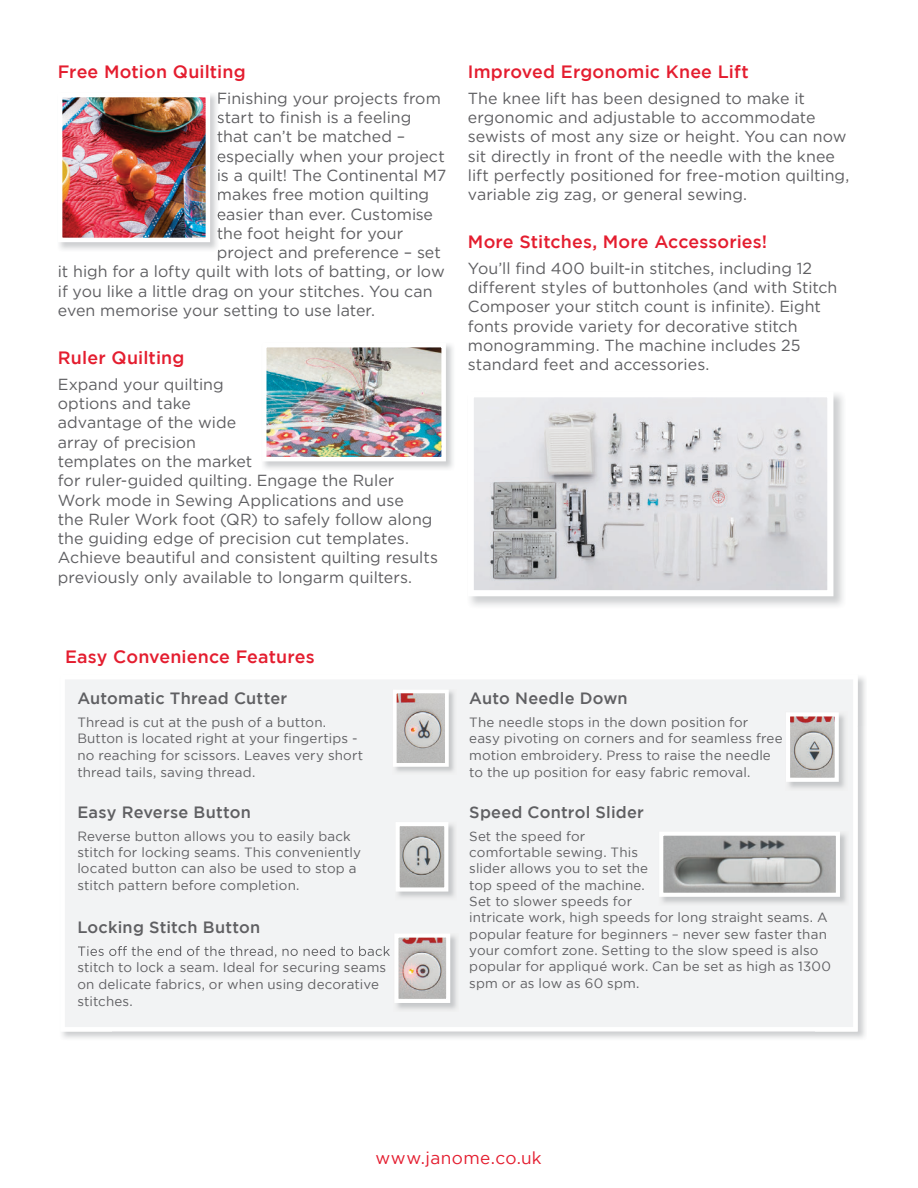
<style>
.page{position:relative;width:918px;height:1188px;background:#fff}
.page>*{position:absolute;margin:0;border:0;box-sizing:border-box;transform-origin:0 0}
.t1{font:500 17.85px "Gotham";letter-spacing:.01em;color:#e41d2f}
.t2{font:17.25px "Gotham";letter-spacing:.025em;color:#e41d2f}
.t3{font:500 16.35px "Gotham";letter-spacing:.015em;color:#5f5f62}
.t4{font:15.9px/19.4px "Gotham HTF";color:#5f5f62}
.t5{font:13.35px/16.4px "Gotham";letter-spacing:.01em;color:#5f5f62}
</style>
<div class="page">
<div style="left:60px;top:679px;width:798px;height:353px;background:#f2f3f4"></div>
<svg style="left:78px;top:946px;width:312px;height:12px"></svg>
<img style="left:659px;top:831px;width:190px;height:75px">
<img style="left:664px;top:837px;width:171px;height:55px">
<div style="left:659px;top:832px;width:181px;height:65px;border:4px solid #fff"></div>
<img style="left:267px;top:348px;width:174px;height:108px">
<div style="left:262px;top:343px;width:184px;height:118px;border:4px solid #fff"></div>
<img style="left:393px;top:689px;width:63px;height:85px">
<img style="left:398px;top:695px;width:46px;height:67px">
<div style="left:393px;top:690px;width:56px;height:77px;border:4px solid #fff"></div>
<img style="left:395px;top:822px;width:62px;height:78px">
<img style="left:401px;top:827px;width:42px;height:60px">
<div style="left:396px;top:822px;width:52px;height:70px;border:4px solid #fff"></div>
<img style="left:394px;top:933px;width:65px;height:79px">
<img style="left:399px;top:938px;width:46px;height:60px">
<div style="left:394px;top:933px;width:56px;height:70px;border:4px solid #fff"></div>
<img style="left:786px;top:712px;width:61px;height:79px">
<img style="left:791px;top:717px;width:43px;height:60px">
<div style="left:786px;top:712px;width:53px;height:70px;border:4px solid #fff"></div>
<svg style="left:217px;top:132px;width:2px;height:10px"></svg>
<svg style="left:217px;top:228px;width:2px;height:11px"></svg>
<img style="left:63px;top:98px;width:142px;height:139px">
<div style="left:58px;top:93px;width:152px;height:149px;border:4px solid #fff"></div>
<img style="left:470px;top:394px;width:373px;height:212px">
<img style="left:475px;top:398px;width:351px;height:191px">
<div style="left:468px;top:391px;width:365px;height:205px;border:6px solid #fff"></div>
<p class="t1" style="left:58px;top:61px;width:189px">Free Motion Quilting</p>
<p class="t4" style="left:217px;top:88px;width:226px">Finishing your projects from</p>
<p class="t4" style="left:217px;top:107px;width:196px">start to finish is a feeling</p>
<p class="t4" style="left:217px;top:127px;width:190px">that can’t be matched –</p>
<p class="t4" style="left:217px;top:146px;width:229px">especially when your project</p>
<p class="t4" style="left:217px;top:165px;width:231px">is a quilt! The Continental M7</p>
<p class="t4" style="left:217px;top:185px;width:214px">makes free motion quilting</p>
<p class="t4" style="left:217px;top:204px;width:218px">easier than ever. Customise</p>
<p class="t4" style="left:217px;top:223px;width:188px">the foot height for your</p>
<p class="t4" style="left:217px;top:243px;width:225px">project and preference – set</p>
<p class="t4" style="left:58px;top:262px;width:388px">it high for a lofty quilt with lots of batting, or low</p>
<p class="t4" style="left:58px;top:281px;width:376px">if you like a little drag on your stitches. You can</p>
<p class="t4" style="left:58px;top:301px;width:319px">even memorise your setting to use later.</p>
<p class="t1" style="left:58px;top:347px;width:128px">Ruler Quilting</p>
<p class="t4" style="left:58px;top:374px;width:382px">Expand your quilting<br>options and take<br>advantage of the wide<br>array of precision<br>templates on the market<br>for ruler-guided quilting. Engage the Ruler Work mode in Sewing Applications and use<br>the Ruler Work foot (QR) to safely follow along the guiding edge of precision cut templates.<br>Achieve beautiful and consistent quilting results previously only available to longarm quilters.</p>
<p class="t1" style="left:468px;top:61px;width:282px">Improved Ergonomic Knee Lift</p>
<p class="t4" style="left:468px;top:88px;width:383px">The knee lift has been designed to make it ergonomic and adjustable to accommodate sewists of most any size or height. You can now sit directly in front of the needle with the knee lift perfectly positioned for free-motion quilting, variable zig zag, or general sewing.</p>
<p class="t1" style="left:468px;top:231px;width:301px">More Stitches, More Accessories!</p>
<p class="t4" style="left:468px;top:258px;width:371px">You’ll find 400 built-in stitches, including 12 different styles of buttonholes (and with Stitch Composer your stitch count is infinite). Eight fonts provide variety for decorative stitch monogramming. The machine includes 25 standard feet and accessories.</p>
<p class="t1" style="left:65px;top:647px;width:251px">Easy Convenience Features</p>
<p class="t3" style="left:77px;top:689px;width:211px">Automatic Thread Cutter</p>
<p class="t5" style="left:77px;top:714px;width:287px">Thread is cut at the push of a button.<br>Button is located right at your fingertips - no reaching for scissors. Leaves very short thread tails, saving thread.</p>
<p class="t3" style="left:77px;top:803px;width:175px">Easy Reverse Button</p>
<p class="t5" style="left:77px;top:828px;width:285px">Reverse button allows you to easily back stitch for locking seams. This conveniently located button can also be used to stop a stitch pattern before completion.</p>
<p class="t3" style="left:77px;top:918px;width:184px">Locking Stitch Button</p>
<p class="t5" style="left:77px;top:959px;width:310px">stitch to lock a seam. Ideal for securing seams on delicate fabrics, or when using decorative stitches.</p>
<p class="t3" style="left:469px;top:689px;width:160px">Auto Needle Down</p>
<p class="t5" style="left:469px;top:714px;width:315px;line-height:16.8px">The needle stops in the down position for<br>easy pivoting on corners and for seamless free motion embroidery. Press to raise the needle to the up position for easy fabric removal.</p>
<p class="t3" style="left:469px;top:803px;width:176px">Speed Control Slider</p>
<p class="t5" style="left:469px;top:828px;width:363px">Set the speed for<br>comfortable sewing. This<br>slider allows you to set the<br>top speed of the machine.<br>Set to slower speeds for<br>intricate work, high speeds for long straight seams. A popular feature for beginners – never sew faster than your comfort zone. Setting to the slow speed is also popular for appliqué work. Can be set as high as 1300 spm or as low as 60 spm.</p>
<p class="t2" style="left:376px;top:1148px;width:168px">www.janome.co.uk</p>
</div>
